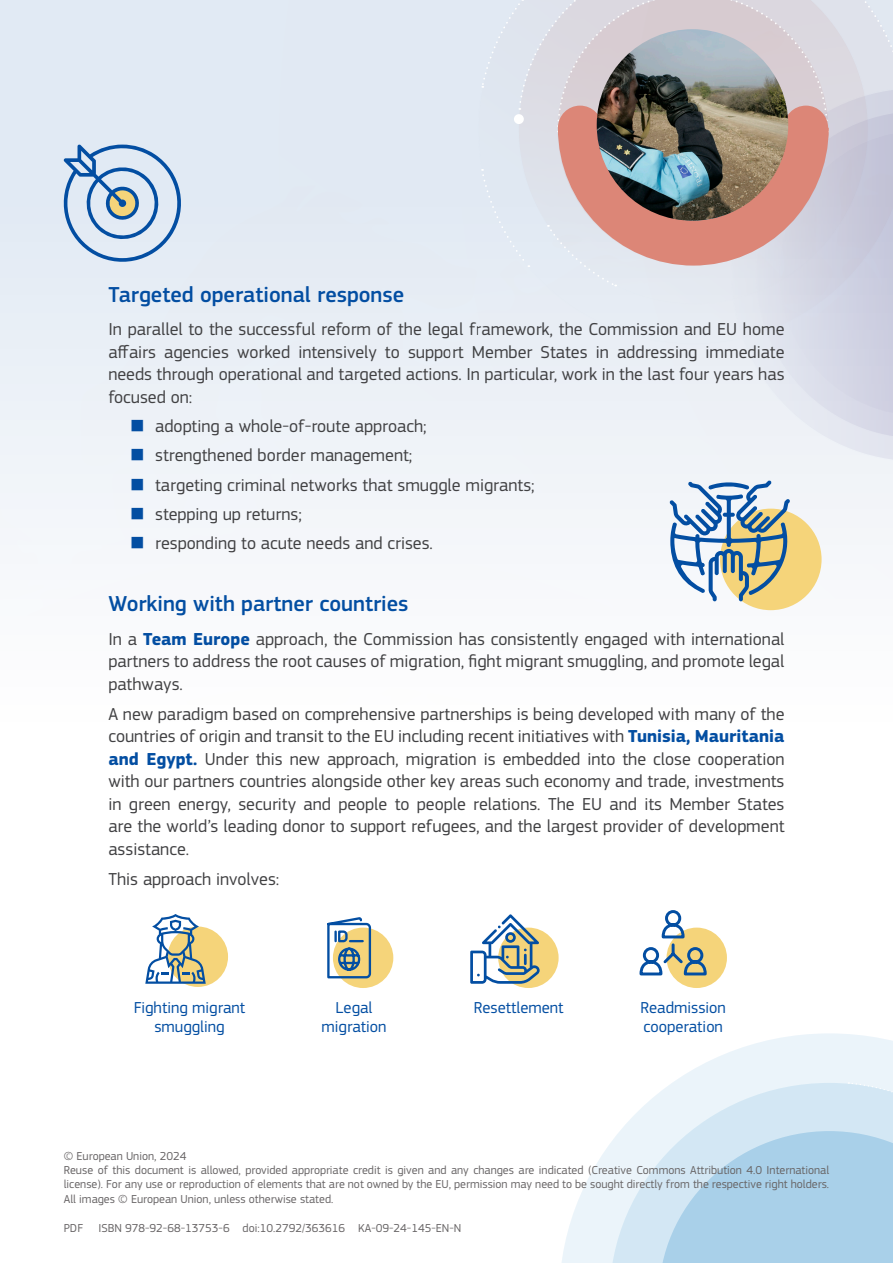
<style>
.page{position:relative;width:893px;height:1263px;background:#fff}
.page>*{position:absolute;margin:0;border:0;box-sizing:border-box;transform-origin:0 0}
.Title_2{font:500 22.5px "EC Square Sans Pro";color:#034ea2}
.Body{font:18px/22.5px "EC Square Sans Pro";color:#414143;text-align:justify}
.Icons{font:16.5px/19.5px "EC Square Sans Pro";color:#034ea2}
.Disclaimer{font:12px/14.4px "EC Square Sans Pro";color:#686566}
.s1{color:#034ea2}
.s2{font-weight:700;color:#034ea2}
</style>
<div class="page">
<svg style="left:562px;top:1033px;width:331px;height:230px"></svg>
<svg style="left:609px;top:1083px;width:50px;height:180px;fill:#ebf4fa"></svg>
<svg style="left:659px;top:1082px;width:234px;height:181px;background:#bddbee"></svg>
<svg style="left:0;top:0;width:151px;height:545px;fill:#e7eef6"></svg>
<svg style="left:151px;top:0;width:124px;height:545px"></svg>
<svg style="left:275px;top:0;width:180px;height:545px"></svg>
<div style="left:455px;top:372px;width:438px;height:173px;background:#f1f4f8"></div>
<svg style="left:731px;top:439px;width:162px;height:23px"></svg>
<div style="left:720px;top:509px;width:102px;height:101px;background:#f5d47a;border-radius:50%"></div>
<svg style="left:669px;top:480px;width:124px;height:121px"></svg>
<svg style="left:56px;top:141px;width:133px;height:129px;background:#bdcfe3"></svg>
<div style="left:450px;top:0;width:31px;height:372px;background:#e1e9f3"></div>
<svg style="left:481px;top:0;width:412px;height:439px;background:#ded6dd"></svg>
<img style="left:597px;top:29px;width:191px;height:192px;border-radius:96px">
<div style="left:666px;top:927px;width:61px;height:61px;background:#f5d47a;border-radius:50%"></div>
<svg style="left:639px;top:910px;width:69px;height:67px"></svg>
<div style="left:498px;top:927px;width:61px;height:61px;background:#f5d47a;border-radius:50%"></div>
<svg style="left:470px;top:914px;width:70px;height:70px"></svg>
<div style="left:168px;top:926px;width:60px;height:61px;background:#f5d47a;border-radius:50%"></div>
<svg style="left:145px;top:914px;width:61px;height:70px"></svg>
<div style="left:333px;top:927px;width:60px;height:61px;background:#f5d47a;border-radius:50%"></div>
<svg style="left:327px;top:917px;width:45px;height:62px"></svg>
<p class="Title_2" style="left:108px;top:281px;width:297px">Targeted operational response</p>
<p class="Body" style="left:108px;top:318px;width:678px">In parallel to the successful reform of the legal framework, the Commission and EU home affairs agencies worked intensively to support Member States in addressing immediate needs through operational and targeted actions. In particular, work in the last four years has focused on:</p>
<p class="Body" style="left:130px;top:415px;width:299px"><span class="s1">■</span> adopting a whole-of-route approach;</p>
<p class="Body" style="left:130px;top:444px;width:284px"><span class="s1">■</span> strengthened border management;</p>
<p class="Body" style="left:130px;top:474px;width:407px"><span class="s1">■</span> targeting criminal networks that smuggle migrants;</p>
<p class="Body" style="left:130px;top:503px;width:174px"><span class="s1">■</span> stepping up returns;</p>
<p class="Body" style="left:130px;top:532px;width:305px"><span class="s1">■</span> responding to acute needs and crises.</p>
<p class="Title_2" style="left:108px;top:590px;width:302px">Working with partner countries</p>
<p class="Body" style="left:108px;top:627px;width:678px">In a <span class="s2">Team Europe</span> approach, the Commission has consistently engaged with international partners to address the root causes of migration, fight migrant smuggling, and promote legal pathways.</p>
<p class="Body" style="left:108px;top:703px;width:678px">A new paradigm based on comprehensive partnerships is being developed with many of the countries of origin and transit to the EU including recent initiatives with <span class="s2">Tunisia, Mauritania and Egypt.</span> Under this new approach, migration is embedded into the close cooperation with our partners countries alongside other key areas such economy and trade, investments in green energy, security and people to people relations. The EU and its Member States are the world’s leading donor to support refugees, and the largest provider of development assistance.</p>
<p class="Body" style="left:108px;top:868px;width:172px">This approach involves:</p>
<p class="Icons" style="left:134px;top:998px;width:113px">Fighting migrant</p>
<p class="Icons" style="left:474px;top:998px;width:91px">Resettlement</p>
<p class="Icons" style="left:154px;top:1017px;width:72px">smuggling</p>
<p class="Icons" style="left:322px;top:998px;width:67px;text-align:center">Legal migration</p>
<p class="Icons" style="left:640px;top:998px;width:87px">Readmission cooperation</p>
<p class="Disclaimer" style="left:64px;top:1148px;width:124px">© European Union, 2024</p>
<p class="Disclaimer" style="left:64px;top:1163px;width:767px">Reuse of this document is allowed, provided appropriate credit is given and any changes are indicated (Creative Commons Attribution 4.0 International license). For any use or reproduction of elements that are not owned by the EU, permission may need to be sought directly from the respective right holders.</p>
<p class="Disclaimer" style="left:64px;top:1192px;width:271px">All images © European Union, unless otherwise stated.</p>
<p class="Disclaimer" style="left:64px;top:1220px;width:21px">PDF</p>
<p class="Disclaimer" style="left:98px;top:1220px;width:365px">ISBN 978-92-68-13753-6 doi:10.2792/363616 KA-09-24-145-EN-N</p>
</div>
